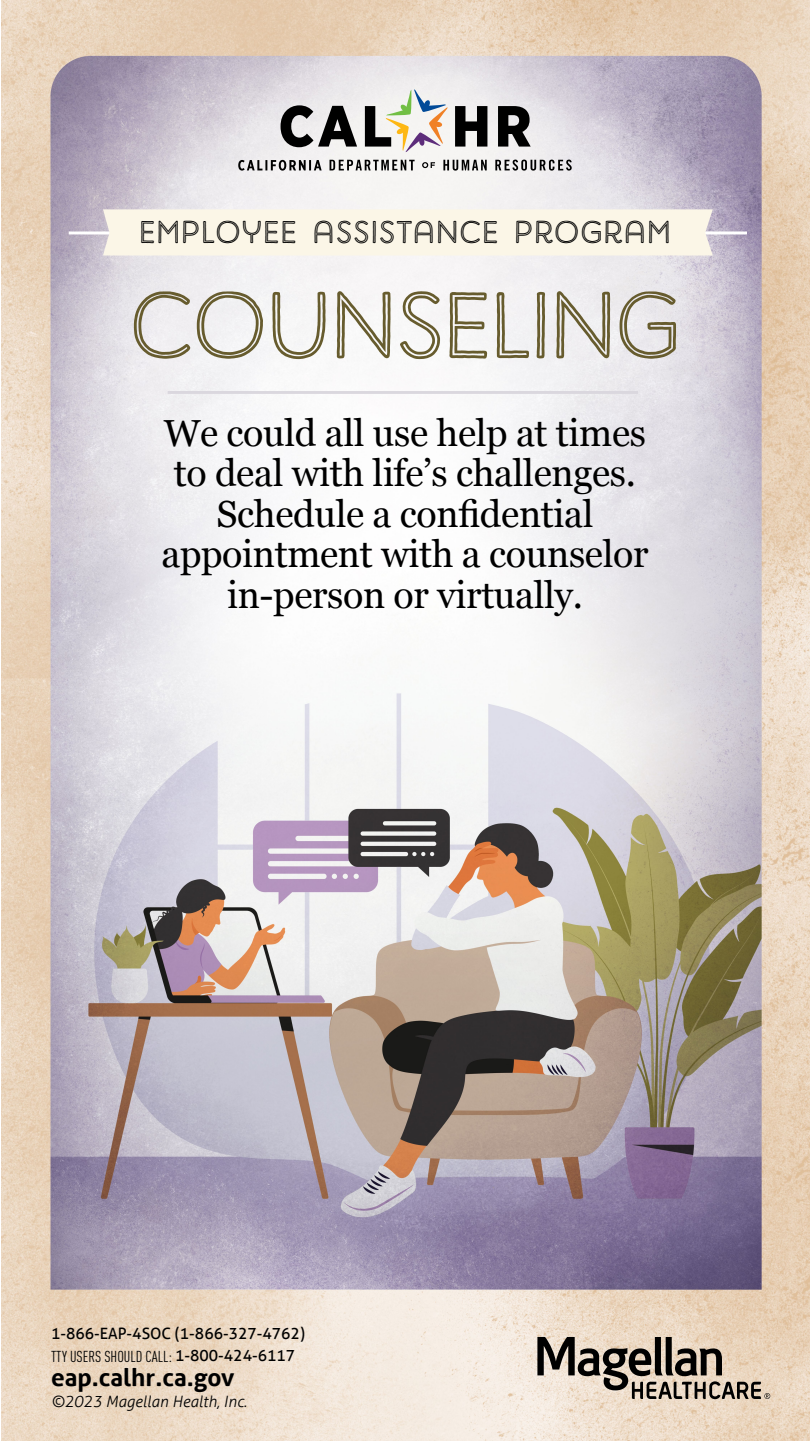
<style>
.page{position:relative;width:810px;height:1441px;background:#fff}
.page>*{position:absolute;margin:0;border:0;box-sizing:border-box;transform-origin:0 0}
.H1_Title_Digital_Sig{font:93.75px "Harman Retro Inline";color:#675c2e}
.body_copy{font:37.65px/40.4px "Georgia";letter-spacing:-.01em;color:#000;text-align:center}
.t1{font:31.35px "Harman Retro Inline";letter-spacing:.05em;color:#000}
.Footer_-_URL{font:700 24.45px "Aller";color:#000}
.Footer_-_TTY{font:condensed 15.6px "DIN Pro";color:#000}
.Footer_-_Phone_Numbe{font:15.6px "Aller";color:#000}
.Footer_-_Copyright{font:italic 300 15.6px "Aller";color:#000}
.s1{font-family:"Aller";font-stretch:normal}
</style>
<div class="page">
<img style="left:1px;top:1px;width:809px;height:1439px">
<hr style="left:69px;top:231px;width:678px;height:3px;background:#fff">
<div style="left:103px;top:209px;width:610px;height:46px;background:#fbf6e7"></div>
<hr style="left:168px;top:391px;width:470px;height:3px;background:#dad7de">
<svg style="left:281px;top:89px;width:250px;height:63px"></svg>
<svg style="left:238px;top:159px;width:334px;height:12px"></svg>
<svg style="left:537px;top:1336px;width:233px;height:62px;background:#a6998b"></svg>
<p class="t1" style="left:139px;top:215px;width:533px">EMPLOYEE ASSISTANCE PROGRAM</p>
<h1 class="H1_Title_Digital_Sig" style="left:130px;top:273px;width:551px">COUNSELING</h1>
<p class="body_copy" style="left:161px;top:411px;width:488px">We could all use help at times to deal with life’s challenges.<br>Schedule a confidential appointment with a counselor in-person or virtually.</p>
<p class="Footer_-_Phone_Numbe" style="left:51px;top:1323px;width:256px">1-866-EAP-4SOC (1-866-327-4762)</p>
<p class="Footer_-_TTY" style="left:51px;top:1344px;width:246px">TTY USERS SHOULD CALL: <span class="s1">1-800-424-6117</span></p>
<p class="Footer_-_URL" style="left:51px;top:1361px;width:185px">eap.calhr.ca.gov</p>
<p class="Footer_-_Copyright" style="left:51px;top:1391px;width:197px">©2023 Magellan Health, Inc.</p>
</div>
